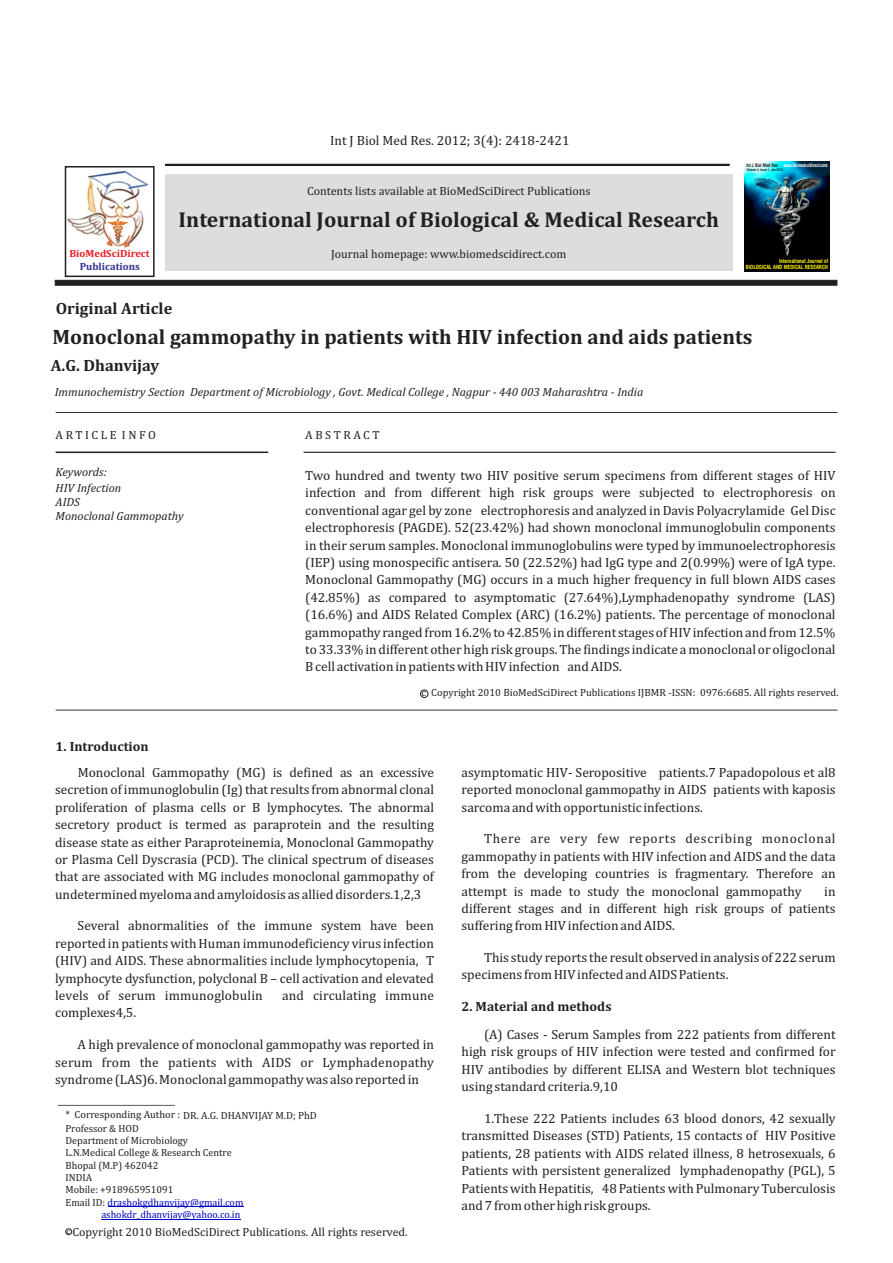
<style>
.page{position:relative;width:893px;height:1263px;background:#fff}
.page>*{position:absolute;margin:0;border:0;box-sizing:border-box;transform-origin:0 0}
.t1{font:700 21.75px "Cambria";color:#231f20}
.t2{font:700 21px "Cambria";color:#231f20}
.t3{font:700 16.5px "Cambria";color:#231f20}
.t4{font:13.5px/17.4px "Cambria";color:#231f20;text-align:justify}
.t5{font:700 13.5px "Cambria";color:#231f20}
.t6{font:12px "Cambria";color:#231f20}
.t7{font:italic 12px/14.1px "Cambria";color:#231f20}
.t8{font:12px "Cambria";letter-spacing:.215em;color:#231f20}
.t9{font:10.5px "Cambria";color:#231f20}
.t10{font:10.5px "Cambria";color:#0000c4}
.t11{font:700 10.5px "Cambria";color:#ed1c24}
.t12{font:700 10.5px "Cambria";color:#2e3092}
.t13{font:8.25px "Cambria";color:#231f20}
.t14{font:700 condensed 5.55px/6.6px "Swiss 721 BT";color:#fff200;text-align:right;scale:.96 1}
.t15{font:700 condensed 4.8px "Swiss 721 BT";color:#fff;scale:.88 1}
.t16{font:700 condensed 3.45px "Swiss 721 BT";color:#231f20;scale:.92 1}
.s1{color:#231f20}
</style>
<div class="page">
<hr style="left:165px;top:164px;width:565px;height:2px;background:#231f20">
<svg style="left:55px;top:280px;width:782px;height:6px;background:#2c2829"></svg>
<div style="left:165px;top:174px;width:567px;height:96px;background:#dcddde"></div>
<hr style="left:56px;top:412px;width:781px;height:1px;background:#231f20">
<hr style="left:56px;top:452px;width:212px;height:1px;background:#231f20">
<hr style="left:304px;top:452px;width:532px;height:1px;background:#231f20">
<div style="left:65px;top:166px;width:90px;height:111px;border:2px solid #231f20"></div>
<img style="left:68px;top:171px;width:80px;height:77px">
<svg style="left:108px;top:219px;width:20px;height:25px"></svg>
<img style="left:744px;top:161px;width:85px;height:111px">
<div style="left:420px;top:690px;width:8px;height:8px;border:1px solid #231f20;border-radius:50%"></div>
<hr style="left:56px;top:710px;width:781px;height:1px;background:#231f20">
<div style="left:65px;top:1228px;width:7px;height:7px;border:1px solid #231f20;border-radius:50%"></div>
<hr style="left:58px;top:1105px;width:117px;height:1px;background:#231f20">
<hr style="left:108px;top:1206px;width:135px;height:1px;background:#0000c4">
<hr style="left:101px;top:1219px;width:139px;height:1px;background:#0000c4">
<p class="t4" style="left:330px;top:132px;width:241px">Int J Biol Med Res. 2012; 3(4): 2418-2421</p>
<p class="t6" style="left:307px;top:185px;width:285px">Contents lists available at BioMedSciDirect Publications</p>
<h1 class="t1" style="left:179px;top:210px;width:542px">International Journal of Biological &amp; Medical Research</h1>
<p class="t15" style="left:746px;top:163px;width:94px"><span class="s1">Int J Biol Med Res</span> www.biomedscidirect.com</p>
<p class="t16" style="left:747px;top:169px;width:41px">Volume 3, Issue 1, Jan 2012</p>
<p class="t6" style="left:331px;top:249px;width:237px">Journal homepage: www.biomedscidirect.com</p>
<p class="t11" style="left:69px;top:249px;width:82px">BioMedSciDirect</p>
<p class="t12" style="left:80px;top:262px;width:62px">Publications</p>
<p class="t14" style="left:746px;top:258px;width:87px">International Journal of<br>BIOLOGICAL AND MEDICAL RESEARCH</p>
<p class="t3" style="left:56px;top:301px;width:118px">Original Article</p>
<h2 class="t2" style="left:52px;top:327px;width:702px">Monoclonal gammopathy in patients with HIV infection and aids patients</h2>
<p class="t3" style="left:51px;top:358px;width:110px">A.G. Dhanvijay</p>
<p class="t7" style="left:55px;top:386px;width:590px">Immunochemistry Section Department of Microbiology , Govt. Medical College , Nagpur - 440 003 Maharashtra - India</p>
<p class="t8" style="left:56px;top:429px;width:102px">ARTICLE INFO</p>
<p class="t8" style="left:305px;top:429px;width:76px">ABSTRACT</p>
<p class="t7" style="left:56px;top:465px;width:53px">Keywords:</p>
<p class="t4" style="left:305px;top:467px;width:532px">Two hundred and twenty two HIV positive serum specimens from different stages of HIV infection and from different high risk groups were subjected to electrophoresis on conventional agar gel by zone electrophoresis and analyzed in Davis Polyacrylamide Gel Disc electrophoresis (PAGDE). 52(23.42%) had shown monoclonal immunoglobulin components in their serum samples. Monoclonal immunoglobulins were typed by immunoelectrophoresis (IEP) using monospecific antisera. 50 (22.52%) had IgG type and 2(0.99%) were of IgA type.<br>Monoclonal Gammopathy (MG) occurs in a much higher frequency in full blown AIDS cases (42.85%) as compared to asymptomatic (27.64%),Lymphadenopathy syndrome (LAS) (16.6%) and AIDS Related Complex (ARC) (16.2%) patients. The percentage of monoclonal gammopathy ranged from 16.2% to 42.85% in different stages of HIV infection and from 12.5% to 33.33% in different other high risk groups. The findings indicate a monoclonal or oligoclonal B cell activation in patients with HIV infection and AIDS.</p>
<p class="t7" style="left:56px;top:482px;width:129px">HIV Infection<br>AIDS<br>Monoclonal Gammopathy</p>
<p class="t5" style="left:56px;top:741px;width:95px">1. Introduction</p>
<p class="t9" style="left:421px;top:688px;width:418px">c Copyright 2010 BioMedSciDirect Publications IJBMR -ISSN: 0976:6685. All rights reserved.</p>
<p class="t4" style="left:55px;top:764px;width:380px;text-indent:23px">Monoclonal Gammopathy (MG) is defined as an excessive secretion of immunoglobulin (Ig) that results from abnormal clonal proliferation of plasma cells or B lymphocytes. The abnormal secretory product is termed as paraprotein and the resulting disease state as either Paraproteinemia, Monoclonal Gammopathy or Plasma Cell Dyscrasia (PCD). The clinical spectrum of diseases that are associated with MG includes monoclonal gammopathy of undetermined myeloma and amyloidosis as allied disorders.1,2,3</p>
<p class="t4" style="left:55px;top:918px;width:380px;text-indent:23px">Several abnormalities of the immune system have been reported in patients with Human immunodeficiency virus infection (HIV) and AIDS. These abnormalities include lymphocytopenia, T lymphocyte dysfunction, polyclonal B – cell activation and elevated levels of serum immunoglobulin</p>
<p class="t4" style="left:282px;top:987px;width:153px">and circulating immune</p>
<p class="t4" style="left:55px;top:1005px;width:83px">complexes4,5.</p>
<p class="t4" style="left:55px;top:1037px;width:380px;text-indent:23px">A high prevalence of monoclonal gammopathy was reported in serum from the patients with AIDS or Lymphadenopathy syndrome (LAS)6. Monoclonal gammopathy was also reported in</p>
<p class="t9" style="left:66px;top:1110px;width:253px">* Corresponding Author : DR. A.G. DHANVIJAY M.D; PhD</p>
<p class="t9" style="left:66px;top:1123px;width:75px">Professor &amp; HOD</p>
<p class="t9" style="left:66px;top:1136px;width:124px">Department of Microbiology</p>
<p class="t9" style="left:66px;top:1148px;width:168px">L.N.Medical College &amp; Research Centre</p>
<p class="t9" style="left:66px;top:1160px;width:94px">Bhopal (M.P) 462042</p>
<p class="t9" style="left:66px;top:1173px;width:28px">INDIA</p>
<p class="t9" style="left:66px;top:1185px;width:109px">Mobile: +918965951091</p>
<p class="t10" style="left:66px;top:1197px;width:179px"><span class="s1">Email ID:</span> drashokgdhanvijay@gmail.com</p>
<p class="t10" style="left:101px;top:1210px;width:141px">ashokdr_dhanvijay@yahoo.co.in</p>
<p class="t6" style="left:72px;top:1226px;width:337px">Copyright 2010 BioMedSciDirect Publications. All rights reserved.</p>
<p class="t13" style="left:67px;top:1227px;width:5px">c</p>
<p class="t4" style="left:461px;top:764px;width:376px">asymptomatic HIV- Seropositive patients.7 Papadopolous et al8 reported monoclonal gammopathy in AIDS patients with kaposis sarcoma and with opportunistic infections.</p>
<p class="t4" style="left:461px;top:831px;width:376px;text-indent:23px">There are very few reports describing monoclonal gammopathy in patients with HIV infection and AIDS and the data from the developing countries is fragmentary. Therefore an attempt is made to study the monoclonal gammopathy</p>
<p class="t4" style="left:461px;top:883px;width:376px;text-indent:363px">in different stages and in different high risk groups of patients suffering from HIV infection and AIDS.</p>
<p class="t4" style="left:461px;top:949px;width:376px;text-indent:23px">This study reports the result observed in analysis of 222 serum specimens from HIV infected and AIDS Patients.</p>
<p class="t5" style="left:462px;top:1000px;width:152px">2. Material and methods</p>
<p class="t4" style="left:461px;top:1026px;width:376px;text-indent:23px">(A) Cases - Serum Samples from 222 patients from different high risk groups of HIV infection were tested and confirmed for HIV antibodies by different ELISA and Western blot techniques using standard criteria.9,10</p>
<p class="t4" style="left:461px;top:1110px;width:376px;text-indent:23px">1.These 222 Patients includes 63 blood donors, 42 sexually transmitted Diseases (STD) Patients, 15 contacts of HIV Positive patients, 28 patients with AIDS related illness, 8 hetrosexuals, 6<br>Patients with persistent generalized lymphadenopathy (PGL), 5<br>Patients with Hepatitis, 48 Patients with Pulmonary Tuberculosis and 7 from other high risk groups.</p>
</div>
